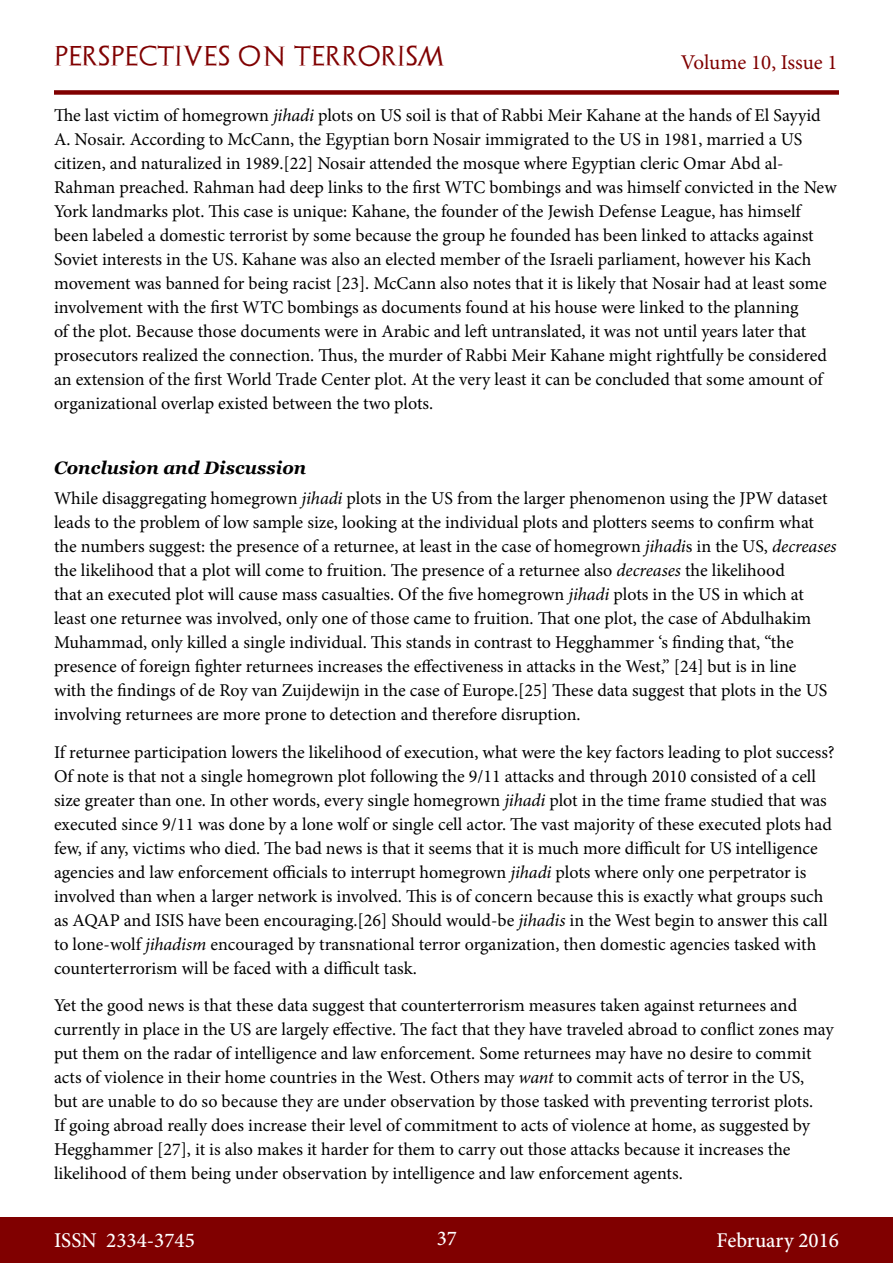
<style>
.page{position:relative;width:893px;height:1263px;background:#fff}
.page>*{position:absolute;margin:0;border:0;box-sizing:border-box;transform-origin:0 0}
.t1{font:500 21px "Minion Pro";color:#fff}
.t2{font:21px "Archeologicaps";letter-spacing:.045em;color:#800000}
.t3{font:21px "Minion Pro";letter-spacing:-.005em;color:#800000}
.t4{font:18px/24px "Minion Pro";color:#000}
.t5{font:italic 700 18px "Georgia";color:#000}
.s1{font-style:italic}
</style>
<div class="page">
<div style="left:0;top:1217px;width:893px;height:46px;background:#800000"></div>
<div style="left:54px;top:90px;width:785px;height:5px;background:#800000"></div>
<p class="t2" style="left:54px;top:43px;width:392px">PERSPECTIVES ON TERRORISM</p>
<p class="t3" style="left:681px;top:48px;width:158px">Volume 10, Issue 1</p>
<p class="t4" style="left:54px;top:103px;width:784px">The last victim of homegrown <span class="s1">jihadi</span> plots on US soil is that of Rabbi Meir Kahane at the hands of El Sayyid A. Nosair. According to McCann, the Egyptian born Nosair immigrated to the US in 1981, married a US citizen, and naturalized in 1989.[22] Nosair attended the mosque where Egyptian cleric Omar Abd al-Rahman preached. Rahman had deep links to the first WTC bombings and was himself convicted in the New York landmarks plot. This case is unique: Kahane, the founder of the Jewish Defense League, has himself been labeled a domestic terrorist by some because the group he founded has been linked to attacks against Soviet interests in the US. Kahane was also an elected member of the Israeli parliament, however his Kach movement was banned for being racist [23]. McCann also notes that it is likely that Nosair had at least some involvement with the first WTC bombings as documents found at his house were linked to the planning<br>of the plot. Because those documents were in Arabic and left untranslated, it was not until years later that prosecutors realized the connection. Thus, the murder of Rabbi Meir Kahane might rightfully be considered an extension of the first World Trade Center plot. At the very least it can be concluded that some amount of organizational overlap existed between the two plots.</p>
<p class="t5" style="left:54px;top:454px;width:254px">Conclusion and Discussion</p>
<p class="t4" style="left:54px;top:487px;width:784px">While disaggregating homegrown <span class="s1">jihadi</span> plots in the US from the larger phenomenon using the JPW dataset leads to the problem of low sample size, looking at the individual plots and plotters seems to confirm what the numbers suggest: the presence of a returnee, at least in the case of homegrown <span class="s1">jihadi</span>s in the US, <span class="s1">decreases </span>the likelihood that a plot will come to fruition. The presence of a returnee also <span class="s1">decreases</span> the likelihood<br>that an executed plot will cause mass casualties. Of the five homegrown <span class="s1">jihadi</span> plots in the US in which at least one returnee was involved, only one of those came to fruition. That one plot, the case of Abdulhakim Muhammad, only killed a single individual. This stands in contrast to Hegghammer ‘s finding that, “the presence of foreign fighter returnees increases the effectiveness in attacks in the West,” [24] but is in line<br>with the findings of de Roy van Zuijdewijn in the case of Europe.[25] These data suggest that plots in the US involving returnees are more prone to detection and therefore disruption.</p>
<p class="t4" style="left:54px;top:740px;width:782px">If returnee participation lowers the likelihood of execution, what were the key factors leading to plot success?<br>Of note is that not a single homegrown plot following the 9/11 attacks and through 2010 consisted of a cell size greater than one. In other words, every single homegrown <span class="s1">jihadi</span> plot in the time frame studied that was executed since 9/11 was done by a lone wolf or single cell actor. The vast majority of these executed plots had few, if any, victims who died. The bad news is that it seems that it is much more difficult for US intelligence agencies and law enforcement officials to interrupt homegrown <span class="s1">jihadi</span> plots where only one perpetrator is involved than when a larger network is involved. This is of concern because this is exactly what groups such as AQAP and ISIS have been encouraging.[26] Should would-be <span class="s1">jihadis</span> in the West begin to answer this call to lone-wolf <span class="s1">jihadism</span> encouraged by transnational terror organization, then domestic agencies tasked with counterterrorism will be faced with a difficult task.</p>
<p class="t4" style="left:54px;top:993px;width:781px">Yet the good news is that these data suggest that counterterrorism measures taken against returnees and currently in place in the US are largely effective. The fact that they have traveled abroad to conflict zones may put them on the radar of intelligence and law enforcement. Some returnees may have no desire to commit acts of violence in their home countries in the West. Others may <span class="s1">want</span> to commit acts of terror in the US,<br>but are unable to do so because they are under observation by those tasked with preventing terrorist plots.<br>If going abroad really does increase their level of commitment to acts of violence at home, as suggested by Hegghammer [27], it is also makes it harder for them to carry out those attacks because it increases the likelihood of them being under observation by intelligence and law enforcement agents.</p>
<p class="t1" style="left:54px;top:1226px;width:142px">ISSN 2334-3745</p>
<p class="t1" style="left:437px;top:1224px;width:22px">37</p>
<p class="t1" style="left:717px;top:1226px;width:124px">February 2016</p>
</div>
